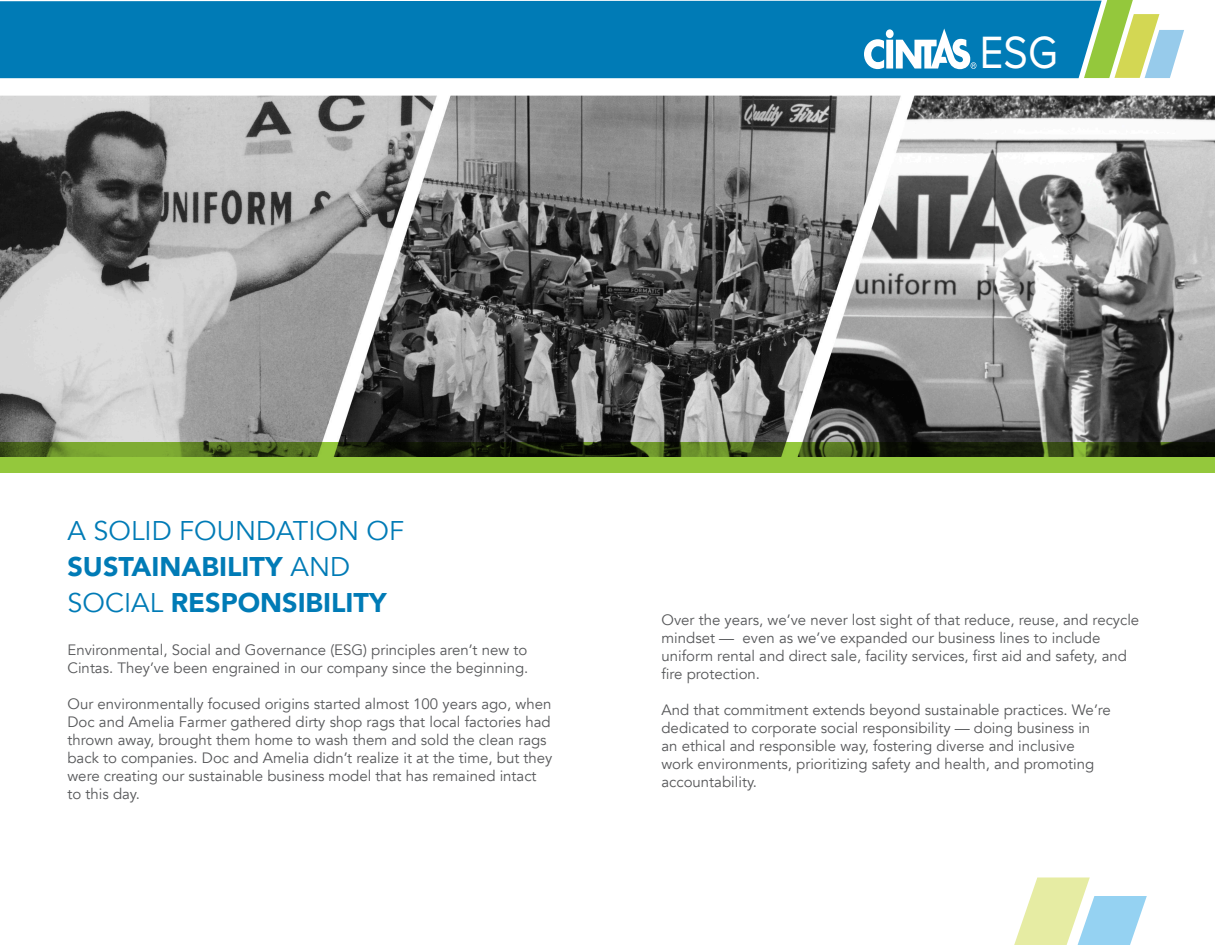
<style>
.page{position:relative;width:1215px;height:945px;background:#fff}
.page>*{position:absolute;margin:0;border:0;box-sizing:border-box;transform-origin:0 0}
.t1{font:46.95px "Proxima Nova";color:#fff;scale:.89 1}
.t2{font:900 27px/36px "Avenir";color:#007bb6}
.t3{font:15px/18px "Avenir";color:#57585a}
.s1{font-weight:400}
</style>
<div class="page">
<div style="left:0;top:1px;width:1084px;height:77px;background:#007bb6"></div>
<svg style="left:864px;top:28px;width:112px;height:41px"></svg>
<svg style="left:1084px;top:0;width:100px;height:78px"></svg>
<svg style="left:1014px;top:878px;width:133px;height:67px"></svg>
<img style="left:0;top:95px;width:1215px;height:347px">
<svg style="left:0;top:442px;width:1215px;height:30px;background:#648828"></svg>
<h1 class="t1" style="left:980px;top:26px;width:89px">ESG</h1>
<p class="t2" style="left:68px;top:512px;width:338px"><span class="s1">A SOLID FOUNDATION OF<br></span>SUSTAINABILITY <span class="s1">AND<br>SOCIAL</span> RESPONSIBILITY</p>
<p class="t3" style="left:68px;top:641px;width:462px">Environmental, Social and Governance (ESG) principles aren’t new to<br>Cintas. They’ve been engrained in our company since the beginning.</p>
<p class="t3" style="left:68px;top:695px;width:487px">Our environmentally focused origins started almost 100 years ago, when Doc and Amelia Farmer gathered dirty shop rags that local factories had thrown away, brought them home to wash them and sold the clean rags back to companies. Doc and Amelia didn’t realize it at the time, but they were creating our sustainable business model that has remained intact to this day.</p>
<p class="t3" style="left:662px;top:611px;width:479px">Over the years, we’ve never lost sight of that reduce, reuse, and recycle mindset — even as we’ve expanded our business lines to include uniform rental and direct sale, facility services, first aid and safety, and fire protection.</p>
<p class="t3" style="left:662px;top:701px;width:451px">And that commitment extends beyond sustainable practices. We’re dedicated to corporate social responsibility — doing business in<br>an ethical and responsible way, fostering diverse and inclusive<br>work environments, prioritizing safety and health, and promoting accountability.</p>
</div>
